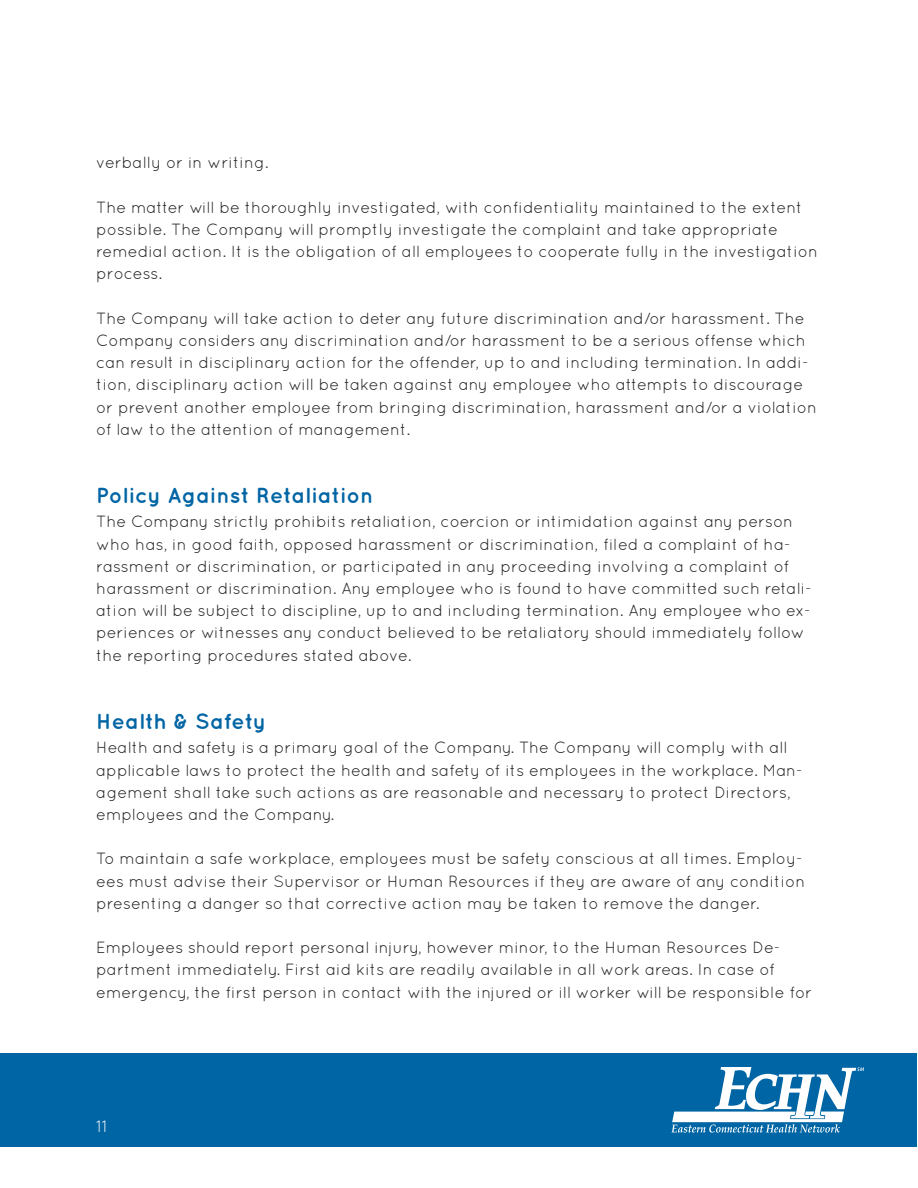
<style>
.page{position:relative;width:918px;height:1188px;background:#fff}
.page>*{position:absolute;margin:0;border:0;box-sizing:border-box;transform-origin:0 0}
.t1{font:700 21.75px "Quicksand";letter-spacing:.005em;color:#0065a4}
.t2{font:16.5px "Quicksand";color:#fff}
.t3{font:16.2px/22.2px "Quicksand";color:#231f20}
</style>
<div class="page">
<div style="left:0;top:1053px;width:917px;height:94px;background:#0065a4"></div>
<svg style="left:671px;top:1067px;width:193px;height:66px"></svg>
<p class="t3" style="left:96px;top:151px;width:174px">verbally or in writing.</p>
<p class="t3" style="left:96px;top:196px;width:723px">The matter will be thoroughly investigated, with confidentiality maintained to the extent possible. The Company will promptly investigate the complaint and take appropriate remedial action. It is the obligation of all employees to cooperate fully in the investigation process.</p>
<p class="t3" style="left:96px;top:307px;width:710px">The Company will take action to deter any future discrimination and/or harassment. The</p>
<p class="t3" style="left:96px;top:329px;width:722px">Company considers any discrimination and/or harassment to be a serious offense which can result in disciplinary action for the offender, up to and including termination. In addi&shy;tion, disciplinary action will be taken against any employee who attempts to discourage or prevent another employee from bringing discrimination, harassment and/or a violation of law to the attention of management.</p>
<p class="t1" style="left:96px;top:483px;width:279px">Policy Against Retaliation</p>
<p class="t3" style="left:96px;top:511px;width:717px">The Company strictly prohibits retaliation, coercion or intimidation against any person who has, in good faith, opposed harassment or discrimination, filed a complaint of ha&shy;rassment or discrimination, or participated in any proceeding involving a complaint of harassment or discrimination. Any employee who is found to have committed such retali&shy;ation will be subject to discipline, up to and including termination. Any employee who ex&shy;periences or witnesses any conduct believed to be retaliatory should immediately follow the reporting procedures stated above.</p>
<p class="t1" style="left:96px;top:708px;width:172px">Health &amp; Safety</p>
<p class="t3" style="left:96px;top:736px;width:708px">Health and safety is a primary goal of the Company. The Company will comply with all applicable laws to protect the health and safety of its employees in the workplace. Man&shy;agement shall take such actions as are reasonable and necessary to protect Directors, employees and the Company.</p>
<p class="t3" style="left:96px;top:847px;width:711px">To maintain a safe workplace, employees must be safety conscious at all times. Employ&shy;ees must advise their Supervisor or Human Resources if they are aware of any condition presenting a danger so that corrective action may be taken to remove the danger.</p>
<p class="t3" style="left:96px;top:936px;width:717px">Employees should report personal injury, however minor, to the Human Resources De&shy;partment immediately. First aid kits are readily available in all work areas. In case of emergency, the first person in contact with the injured or ill worker will be responsible for</p>
<p class="t2" style="left:96px;top:1117px;width:13px">11</p>
</div>
